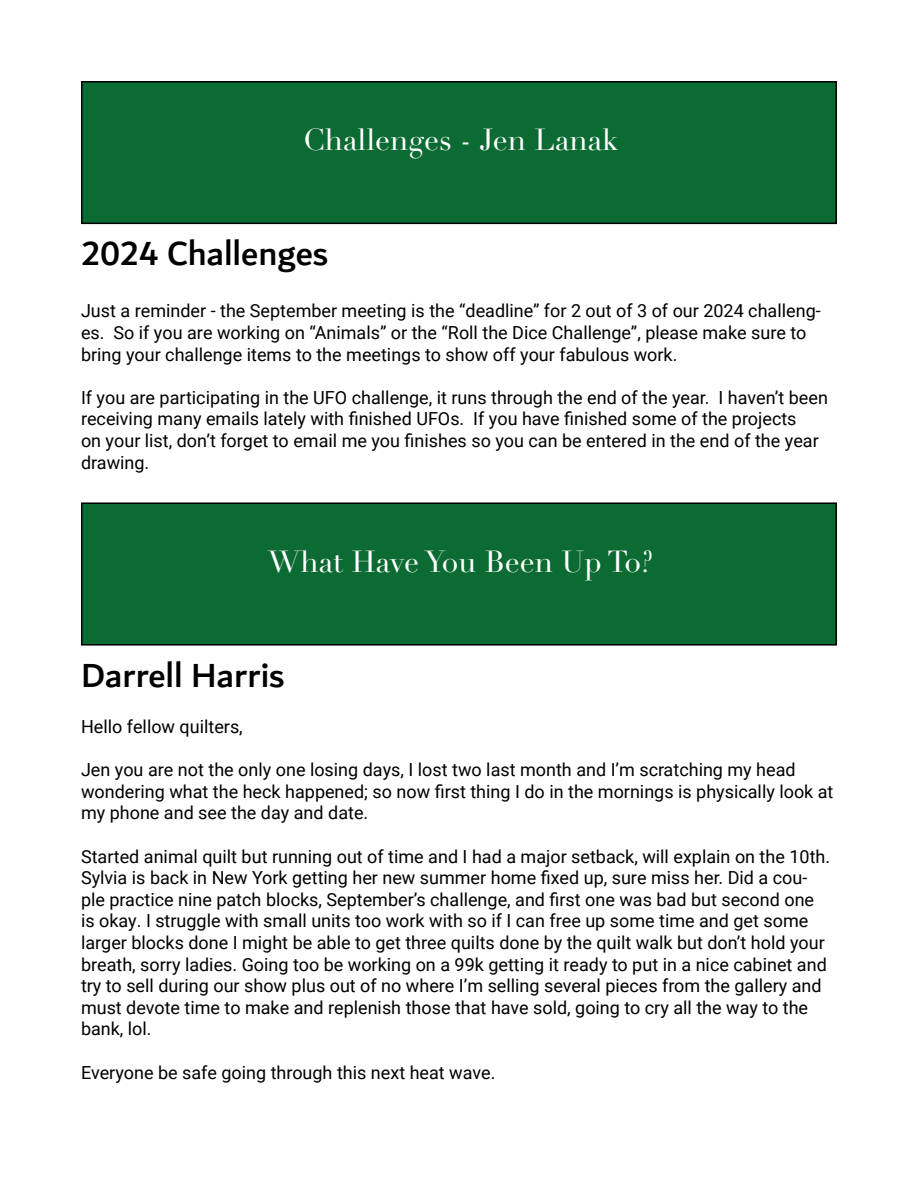
<style>
.page{position:relative;width:918px;height:1188px;background:#fff}
.page>*{position:absolute;margin:0;border:0;box-sizing:border-box;transform-origin:0 0}
.t1{font:500 36px "Dubai";color:#000}
.t2{font:30px "Didot LT Pro";color:#fff}
.t3{font:18px/21.6px "Roboto";color:#000}
</style>
<div class="page">
<div style="left:82px;top:82px;width:754px;height:141px;background:#0b6b32"></div>
<div style="left:81px;top:81px;width:756px;height:143px;border:2px solid #000"></div>
<div style="left:82px;top:503px;width:754px;height:142px;background:#0b6b32"></div>
<div style="left:81px;top:502px;width:756px;height:144px;border:2px solid #000"></div>
<h2 class="t2" style="left:303px;top:122px;width:317px">Challenges - Jen Lanak</h2>
<h1 class="t1" style="left:81px;top:231px;width:249px">2024 Challenges</h1>
<p class="t3" style="left:81px;top:300px;width:741px">Just a reminder - the September meeting is the “deadline” for 2 out of 3 of our 2024 challeng&shy;es. So if you are working on “Animals” or the “Roll the Dice Challenge”, please make sure to bring your challenge items to the meetings to show off your fabulous work.</p>
<p class="t3" style="left:81px;top:386px;width:749px">If you are participating in the UFO challenge, it runs through the end of the year. I haven’t been receiving many emails lately with finished UFOs. If you have finished some of the projects<br>on your list, don’t forget to email me you finishes so you can be entered in the end of the year drawing.</p>
<h2 class="t2" style="left:268px;top:543px;width:387px">What Have You Been Up To?</h2>
<h1 class="t1" style="left:81px;top:654px;width:205px">Darrell Harris</h1>
<p class="t3" style="left:81px;top:715px;width:163px">Hello fellow quilters,</p>
<p class="t3" style="left:81px;top:758px;width:754px">Jen you are not the only one losing days, I lost two last month and I’m scratching my head wondering what the heck happened; so now first thing I do in the mornings is physically look at my phone and see the day and date.</p>
<p class="t3" style="left:81px;top:845px;width:751px">Started animal quilt but running out of time and I had a major setback, will explain on the 10th.<br>Sylvia is back in New York getting her new summer home fixed up, sure miss her. Did a cou&shy;ple practice nine patch blocks, September’s challenge, and first one was bad but second one is okay. I struggle with small units too work with so if I can free up some time and get some larger blocks done I might be able to get three quilts done by the quilt walk but don’t hold your breath, sorry ladies. Going too be working on a 99k getting it ready to put in a nice cabinet and try to sell during our show plus out of no where I’m selling several pieces from the gallery and must devote time to make and replenish those that have sold, going to cry all the way to the bank, lol.</p>
<p class="t3" style="left:81px;top:1061px;width:416px">Everyone be safe going through this next heat wave.</p>
</div>
